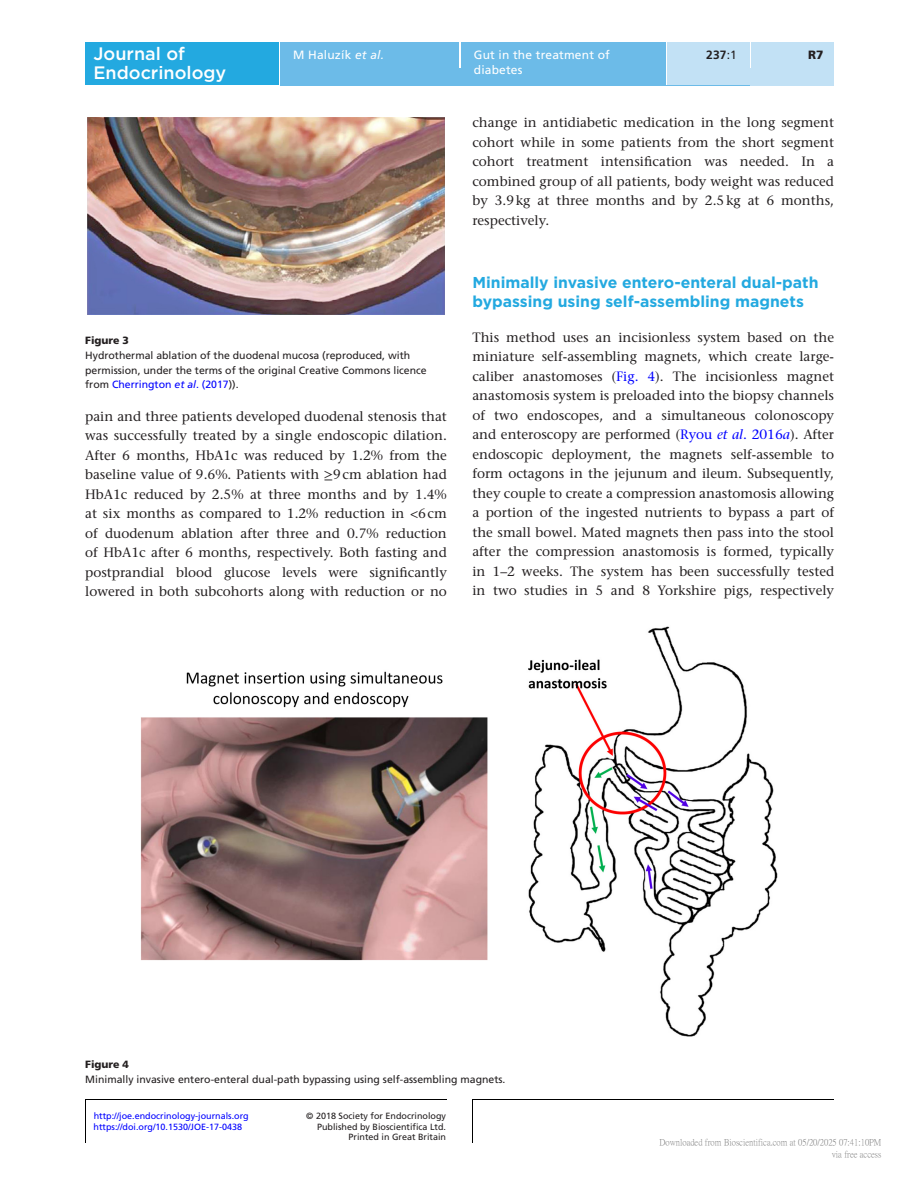
<style>
.page{position:relative;width:919px;height:1187px;background:#fff}
.page>*{position:absolute;margin:0;border:0;box-sizing:border-box;transform-origin:0 0}
.t1{font:500 18px "Gotham";color:#fff}
.t2{font:700 15.75px/19.5px "Gotham";color:#23a9e0}
.TXT{font:500 13.5px/19.5px "Stone Serif Std";color:#231f20;text-align:justify}
.t3{font:12px/14.7px "Frutiger LT Std";letter-spacing:.015em;color:#fff}
.t4{font:700 12px "Frutiger LT Std";color:#231f20}
.t5{font:900 12px "Frutiger LT Std";color:#231f20}
.FC{font:10.5px/14.7px "Frutiger LT Std";color:#231f20}
.FC-2{font:900 10.5px "Frutiger LT Std";color:#231f20}
.t6{font:9px/11.2px "Frutiger LT Std";color:#231f20;text-align:right}
.t7{font:9px "Frutiger LT Std";color:#00f}
.t8{font:9px/12px "P Ming Li U";color:rgb(0 0 0/.5);text-align:right}
.s1{font-weight:400}
.s2{font-style:italic}
.s3{color:#00f}
.s4{font-style:italic;color:#00f}
.s5{font-family:"STIX General";font-weight:400}
</style>
<div class="page">
<hr style="left:472px;top:1099px;width:1px;height:43px;background:#000">
<hr style="left:472px;top:1099px;width:361px;height:1px;background:#000">
<hr style="left:85px;top:1099px;width:1px;height:43px;background:#000">
<hr style="left:85px;top:1099px;width:361px;height:1px;background:#000">
<div style="left:85px;top:43px;width:194px;height:42px;background:#23a9e0"></div>
<div style="left:280px;top:51px;width:553px;height:34px;background:#6cbbe8"></div>
<div style="left:280px;top:43px;width:179px;height:8px;background:#6cbbe8"></div>
<hr style="left:459px;top:42px;width:2px;height:26px;background:#fff">
<div style="left:461px;top:43px;width:205px;height:42px;background:#6cbbe8"></div>
<hr style="left:666px;top:43px;width:1px;height:42px;background:#fff">
<div style="left:667px;top:43px;width:83px;height:42px;background:#c2e1f5"></div>
<div style="left:750px;top:68px;width:83px;height:17px;background:#c2e1f5"></div>
<svg style="left:750px;top:51px;width:1px;height:17px"></svg>
<div style="left:751px;top:42px;width:82px;height:26px;background:#c2e1f5"></div>
<img style="left:87px;top:117px;width:357px;height:197px">
<img style="left:140px;top:626px;width:638px;height:411px">
<h1 class="t1" style="left:93px;top:42px;width:93px">Journal of</h1>
<p class="t4" style="left:706px;top:48px;width:32px">237<span class="s1">:1</span></p>
<h1 class="t1" style="left:93px;top:61px;width:134px">Endocrinology</h1>
<p class="t3" style="left:293px;top:48px;width:92px">M Haluzík <span class="s2">et al.</span></p>
<p class="t3" style="left:474px;top:48px;width:137px">Gut in the treatment of diabetes</p>
<p class="t5" style="left:808px;top:48px;width:17px">R7</p>
<p class="FC-2" style="left:85px;top:334px;width:45px">Figure 3</p>
<p class="FC" style="left:85px;top:348px;width:343px">Hydrothermal ablation of the duodenal mucosa (reproduced, with permission, under the terms of the original Creative Commons licence from <span class="s3">Cherrington</span> <span class="s4">et al</span><span class="s3">. (2017</span>)).</p>
<p class="TXT" style="left:85px;top:406px;width:363px">pain and three patients developed duodenal stenosis that was successfully treated by a single endoscopic dilation.<br>After 6 months, HbA1c was reduced by 1.2% from the baseline value of 9.6%. Patients with <span class="s5">≥</span>9cm ablation had HbA1c reduced by 2.5% at three months and by 1.4% at six months as compared to 1.2% reduction in &lt;6cm of duodenum ablation after three and 0.7% reduction of HbA1c after 6 months, respectively. Both fasting and postprandial blood glucose levels were significantly lowered in both subcohorts along with reduction or no</p>
<p class="TXT" style="left:472px;top:113px;width:363px">change in antidiabetic medication in the long segment cohort while in some patients from the short segment cohort treatment intensification was needed. In a combined group of all patients, body weight was reduced by 3.9kg at three months and by 2.5kg at 6 months, respectively.</p>
<h1 class="t2" style="left:472px;top:272px;width:347px">Minimally invasive entero-enteral dual-path bypassing using self-assembling magnets</h1>
<p class="TXT" style="left:472px;top:327px;width:363px">This method uses an incisionless system based on the miniature self-assembling magnets, which create large&shy;caliber anastomoses (<span class="s3">Fig. 4</span>). The incisionless magnet anastomosis system is preloaded into the biopsy channels of two endoscopes, and a simultaneous colonoscopy and enteroscopy are performed (<span class="s3">Ryou</span> <span class="s4">et al</span><span class="s3">. 2016</span><span class="s4">a</span>). After endoscopic deployment, the magnets self-assemble to form octagons in the jejunum and ileum. Subsequently, they couple to create a compression anastomosis allowing a portion of the ingested nutrients to bypass a part of the small bowel. Mated magnets then pass into the stool after the compression anastomosis is formed, typically in 1–2 weeks. The system has been successfully tested in two studies in 5 and 8 Yorkshire pigs, respectively</p>
<p class="FC-2" style="left:85px;top:1058px;width:45px">Figure 4</p>
<p class="FC" style="left:85px;top:1071px;width:422px">Minimally invasive entero-enteral dual-path bypassing using self-assembling magnets.</p>
<p class="t7" style="left:94px;top:1110px;width:157px">http://joe.endocrinology-journals.org</p>
<p class="t6" style="left:306px;top:1110px;width:141px">© 2018 Society for Endocrinology<br>Published by Bioscientifica Ltd.</p>
<p class="t6" style="left:348px;top:1131px;width:99px">Printed in Great Britain</p>
<p class="t7" style="left:93px;top:1121px;width:150px">https://doi.org/10.1530/JOE-17-0438</p>
<p class="t8" style="left:659px;top:1136px;width:223px">Downloaded from Bioscientifica.com at 05/20/2025 07:41:10PM via free access</p>
</div>
